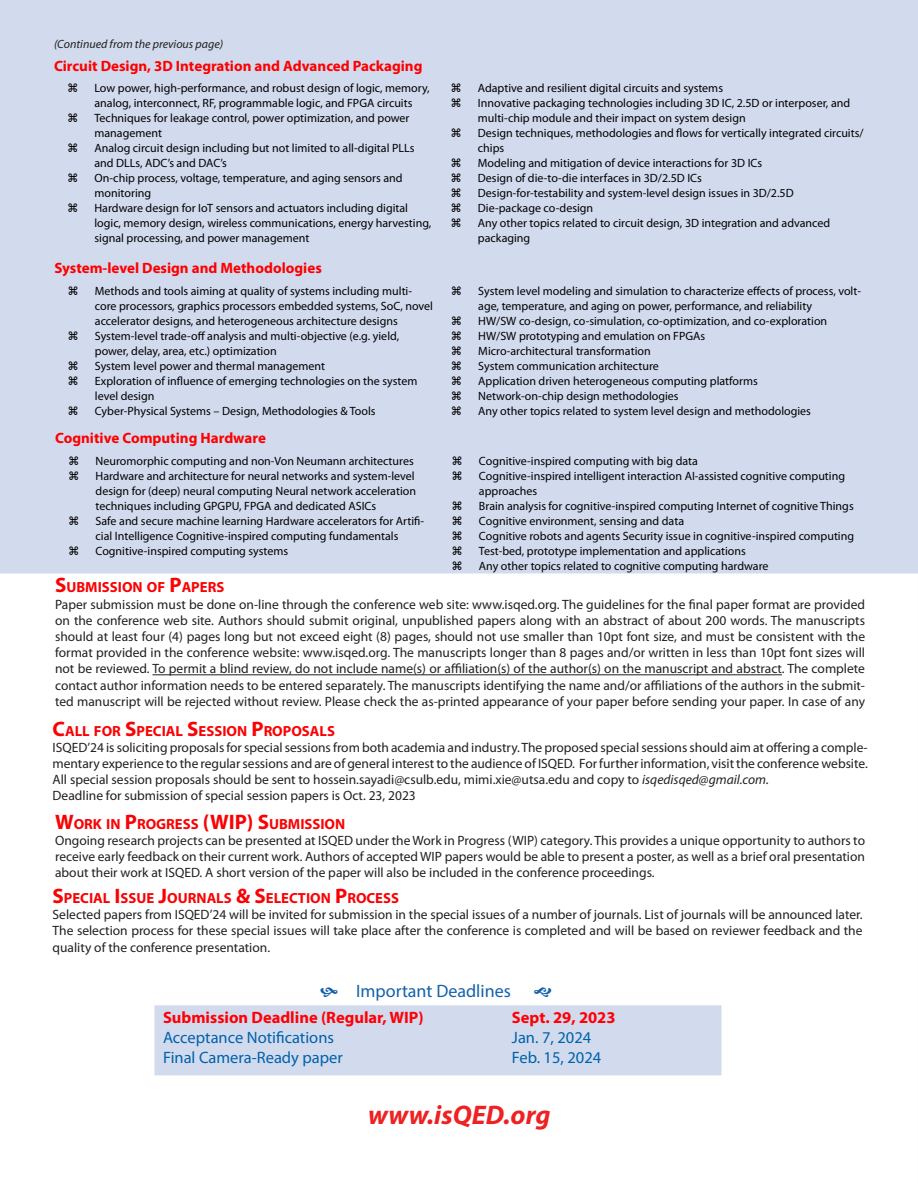
<style>
.page{position:relative;width:918px;height:1188px;background:#fff}
.page>*{position:absolute;margin:0;border:0;box-sizing:border-box;transform-origin:0 0}
.t1{font:italic 700 27px "Myriad Pro";color:#ee2123}
.t2{font:18px "Myriad Pro";color:#1361ab}
.t3{font:16.5px "Myriad Pro";color:#0161aa}
.t4{font:700 16.5px "Myriad Pro";color:#ff0005}
.Normal__Web{font:700 15px "Myriad Pro";color:#fe0000}
.t5{font:700 14.7px "Myriad Pro";color:#fa0204}
.t6{font:13.5px/16.2px "Myriad Pro";color:#231f20;text-align:justify}
.t7{font:12px/15px "Myriad Pro";color:#000}
.t8{font:italic 12px "Myriad Pro";color:#231f20}
.s1{font-size:21px}
.s2{font-style:italic}
</style>
<div class="page">
<div style="left:0;top:0;width:918px;height:573px;background:#d2dbee"></div>
<hr style="left:152px;top:674px;width:630px;height:1px;background:#231f20">
<div style="left:154px;top:1005px;width:568px;height:70px;background:#d2dbee;border:2px solid #d2dbee"></div>
<p class="t8" style="left:54px;top:37px;width:171px">(Continued from the previous page)</p>
<p class="Normal__Web" style="left:54px;top:56px;width:370px">Circuit Design, 3D Integration and Advanced Packaging</p>
<p class="t7" style="left:94px;top:81px;width:337px">Low power, high-performance, and robust design of logic, memory, analog, interconnect, RF, programmable logic, and FPGA circuits</p>
<p class="t7" style="left:94px;top:111px;width:317px">Techniques for leakage control, power optimization, and power management</p>
<p class="t7" style="left:94px;top:141px;width:322px">Analog circuit design including but not limited to all-digital PLLs and DLLs, ADC’s and DAC’s</p>
<p class="t7" style="left:94px;top:171px;width:310px">On-chip process, voltage, temperature, and aging sensors and monitoring</p>
<p class="t7" style="left:94px;top:201px;width:338px">Hardware design for IoT sensors and actuators including digital logic, memory design, wireless communications, energy harvesting, signal processing, and power management</p>
<p class="Normal__Web" style="left:54px;top:258px;width:269px">System-level Design and Methodologies</p>
<p class="t7" style="left:95px;top:283px;width:340px">Methods and tools aiming at quality of systems including multi&shy;core processors, graphics processors embedded systems, SoC, novel accelerator designs, and heterogeneous architecture designs</p>
<p class="t7" style="left:95px;top:328px;width:306px">System-level trade-off analysis and multi-objective (e.g. yield, power, delay, area, etc.) optimization</p>
<p class="t7" style="left:95px;top:358px;width:232px">System level power and thermal management</p>
<p class="t7" style="left:95px;top:373px;width:324px">Exploration of influence of emerging technologies on the system level design</p>
<p class="t7" style="left:95px;top:403px;width:282px">Cyber-Physical Systems – Design, Methodologies &amp; Tools</p>
<p class="Normal__Web" style="left:55px;top:428px;width:212px">Cognitive Computing Hardware</p>
<p class="t7" style="left:96px;top:453px;width:320px">Neuromorphic computing and non-Von Neumann architectures</p>
<p class="t7" style="left:96px;top:468px;width:322px;text-align:justify">Hardware and architecture for neural networks and system-level design for (deep) neural computing Neural network acceleration techniques including GPGPU, FPGA and dedicated ASICs</p>
<p class="t7" style="left:96px;top:513px;width:330px">Safe and secure machine learning Hardware accelerators for Artifi&shy;cial Intelligence Cognitive-inspired computing fundamentals</p>
<p class="t7" style="left:96px;top:543px;width:194px">Cognitive-inspired computing systems</p>
<p class="t7" style="left:478px;top:81px;width:247px">Adaptive and resilient digital circuits and systems</p>
<p class="t7" style="left:478px;top:96px;width:374px">Innovative packaging technologies including 3D IC, 2.5D or interposer, and multi-chip module and their impact on system design</p>
<p class="t7" style="left:478px;top:126px;width:387px">Design techniques, methodologies and flows for vertically integrated circuits/ chips</p>
<p class="t7" style="left:478px;top:156px;width:286px">Modeling and mitigation of device interactions for 3D ICs</p>
<p class="t7" style="left:478px;top:171px;width:226px">Design of die-to-die interfaces in 3D/2.5D ICs</p>
<p class="t7" style="left:478px;top:186px;width:317px">Design-for-testability and system-level design issues in 3D/2.5D</p>
<p class="t7" style="left:478px;top:201px;width:117px">Die-package co-design</p>
<p class="t7" style="left:478px;top:216px;width:354px">Any other topics related to circuit design, 3D integration and advanced packaging</p>
<p class="t7" style="left:478px;top:283px;width:384px">System level modeling and simulation to characterize effects of process, volt&shy;age, temperature, and aging on power, performance, and reliability</p>
<p class="t7" style="left:478px;top:313px;width:350px">HW/SW co-design, co-simulation, co-optimization, and co-exploration</p>
<p class="t7" style="left:478px;top:328px;width:229px">HW/SW prototyping and emulation on FPGAs</p>
<p class="t7" style="left:478px;top:343px;width:174px">Micro-architectural transformation</p>
<p class="t7" style="left:478px;top:358px;width:182px">System communication architecture</p>
<p class="t7" style="left:478px;top:373px;width:281px">Application driven heterogeneous computing platforms</p>
<p class="t7" style="left:478px;top:388px;width:202px">Network-on-chip design methodologies</p>
<p class="t7" style="left:478px;top:403px;width:334px">Any other topics related to system level design and methodologies</p>
<p class="t7" style="left:479px;top:453px;width:220px">Cognitive-inspired computing with big data</p>
<p class="t7" style="left:479px;top:468px;width:368px">Cognitive-inspired intelligent interaction AI-assisted cognitive computing approaches</p>
<p class="t7" style="left:479px;top:498px;width:376px">Brain analysis for cognitive-inspired computing Internet of cognitive Things</p>
<p class="t7" style="left:479px;top:513px;width:207px">Cognitive environment, sensing and data</p>
<p class="t7" style="left:479px;top:528px;width:377px">Cognitive robots and agents Security issue in cognitive-inspired computing</p>
<p class="t7" style="left:479px;top:543px;width:268px">Test-bed, prototype implementation and applications</p>
<p class="t7" style="left:479px;top:558px;width:291px">Any other topics related to cognitive computing hardware</p>
<p class="t5" style="left:55px;top:578px;width:171px"><span class="s1">S</span>UBMISSION OF <span class="s1">P</span>APERS</p>
<p class="t6" style="left:55px;top:596px;width:812px">Paper submission must be done on-line through the conference web site: www.isqed.org. The guidelines for the final paper format are provided on the conference web site. Authors should submit original, unpublished papers along with an abstract of about 200 words. The manuscripts should at least four (4) pages long but not exceed eight (8) pages, should not use smaller than 10pt font size, and must be consistent with the format provided in the conference website: www.isqed.org. The manuscripts longer than 8 pages and/or written in less than 10pt font sizes will not be reviewed. To permit a blind review, do not include name(s) or affiliation(s) of the author(s) on the manuscript and abstract. The complete contact author information needs to be entered separately. The manuscripts identifying the name and/or affiliations of the authors in the submit&shy;ted manuscript will be rejected without review. Please check the as-printed appearance of your paper before sending your paper. In case of any</p>
<p class="t5" style="left:53px;top:721px;width:284px"><span class="s1">C</span>ALL FOR <span class="s1">S</span>PECIAL <span class="s1">S</span>ESSION <span class="s1">P</span>ROPOSALS</p>
<p class="t6" style="left:53px;top:739px;width:817px">ISQED’24 is soliciting proposals for special sessions from both academia and industry. The proposed special sessions should aim at offering a comple&shy;mentary experience to the regular sessions and are of general interest to the audience of ISQED. For further information, visit the conference website.<br>All special session proposals should be sent to hossein.sayadi@csulb.edu, mimi.xie@utsa.edu and copy to <span class="s2">isqedisqed@gmail.com.</span></p>
<p class="t6" style="left:53px;top:788px;width:365px">Deadline for submission of special session papers is Oct. 23, 2023</p>
<p class="t5" style="left:55px;top:814px;width:292px"><span class="s1">W</span>ORK IN <span class="s1">P</span>ROGRESS <span class="s1">(WI P) S</span>UBMISSION</p>
<p class="t6" style="left:55px;top:832px;width:812px">Ongoing research projects can be presented at ISQED under the Work in Progress (WIP) category. This provides a unique opportunity to authors to receive early feedback on their current work. Authors of accepted WIP papers would be able to present a poster, as well as a brief oral presentation about their work at ISQED. A short version of the paper will also be included in the conference proceedings.</p>
<p class="t5" style="left:53px;top:889px;width:348px"><span class="s1">S</span>PECIAL <span class="s1">I</span> SSUE <span class="s1">J</span>OURNALS <span class="s1">&amp; S</span>ELECTION <span class="s1">P</span>ROCESS</p>
<p class="t6" style="left:53px;top:906px;width:812px">Selected papers from ISQED’24 will be invited for submission in the special issues of a number of journals. List of journals will be announced later.<br>The selection process for these special issues will take place after the conference is completed and will be based on reviewer feedback and the quality of the conference presentation.</p>
<p class="t2" style="left:356px;top:980px;width:156px">Important Deadlines</p>
<p class="t4" style="left:163px;top:1007px;width:262px">Submission Deadline (Regular, WIP)</p>
<p class="t3" style="left:163px;top:1027px;width:172px">Acceptance Notifications</p>
<p class="t3" style="left:163px;top:1047px;width:181px">Final Camera-Ready paper</p>
<p class="t4" style="left:512px;top:1007px;width:105px">Sept. 29, 2023</p>
<p class="t3" style="left:512px;top:1027px;width:81px">Jan. 7, 2024</p>
<p class="t3" style="left:512px;top:1047px;width:91px">Feb. 15, 2024</p>
<p class="t1" style="left:368px;top:1098px;width:184px">www.isQED.org</p>
</div>
